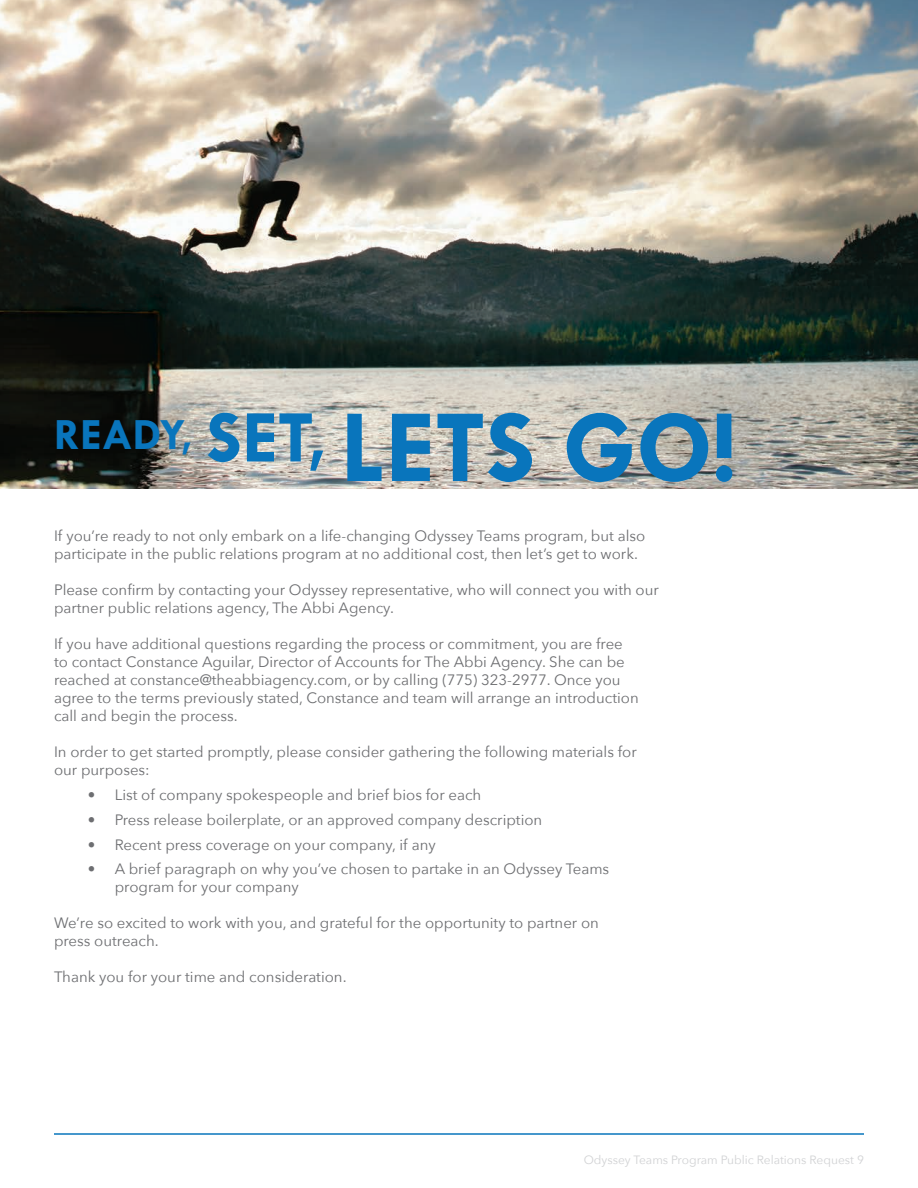
<style>
.page{position:relative;width:918px;height:1188px;background:#fff}
.page>*{position:absolute;margin:0;border:0;box-sizing:border-box;transform-origin:0 0}
.t1{font:700 105px "Tw Cen MT Std";color:#0975bc}
.t2{font:700 75px "Tw Cen MT Std";color:#0975bc}
.t3{font:700 45px "Tw Cen MT Std";color:#0975bc}
.Body{font:15px/18px "Avenir Next";color:#6d6e71}
.t4{font:12px "Avenir Next";color:#d1d2d4}
</style>
<div class="page">
<hr style="left:54px;top:1133px;width:810px;height:2px;background:#0975bc">
<img style="left:0;top:0;width:918px;height:489px">
<p class="t3" style="left:54px;top:410px;width:140px">READY,</p>
<p class="t2" style="left:206px;top:397px;width:122px">SET,</p>
<p class="t1" style="left:340px;top:391px;width:397px">LETS GO!</p>
<p class="Body" style="left:54px;top:527px;width:593px">If you’re ready to not only embark on a life-changing Odyssey Teams program, but also participate in the public relations program at no additional cost, then let’s get to work.</p>
<p class="Body" style="left:54px;top:581px;width:606px">Please confirm by contacting your Odyssey representative, who will connect you with our partner public relations agency, The Abbi Agency.</p>
<p class="Body" style="left:54px;top:635px;width:586px">If you have additional questions regarding the process or commitment, you are free to contact Constance Aguilar, Director of Accounts for The Abbi Agency. She can be reached at constance@theabbiagency.com, or by calling (775) 323-2977. Once you agree to the terms previously stated, Constance and team will arrange an introduction call and begin the process.</p>
<p class="Body" style="left:54px;top:743px;width:584px">In order to get started promptly, please consider gathering the following materials for our purposes:</p>
<p class="Body" style="left:88px;top:785px;width:395px">• List of company spokespeople and brief bios for each</p>
<p class="Body" style="left:88px;top:810px;width:456px">• Press release boilerplate, or an approved company description</p>
<p class="Body" style="left:88px;top:835px;width:350px">• Recent press coverage on your company, if any</p>
<p class="Body" style="left:115px;top:860px;width:496px;text-indent:-27px">• A brief paragraph on why you’ve chosen to partake in an Odyssey Teams program for your company</p>
<p class="Body" style="left:54px;top:914px;width:546px">We’re so excited to work with you, and grateful for the opportunity to partner on</p>
<p class="Body" style="left:54px;top:932px;width:106px">press outreach.</p>
<p class="Body" style="left:54px;top:968px;width:294px">Thank you for your time and consideration.</p>
<p class="t4" style="left:584px;top:1150px;width:282px">Odyssey Teams Program Public Relations Request 9</p>
</div>
